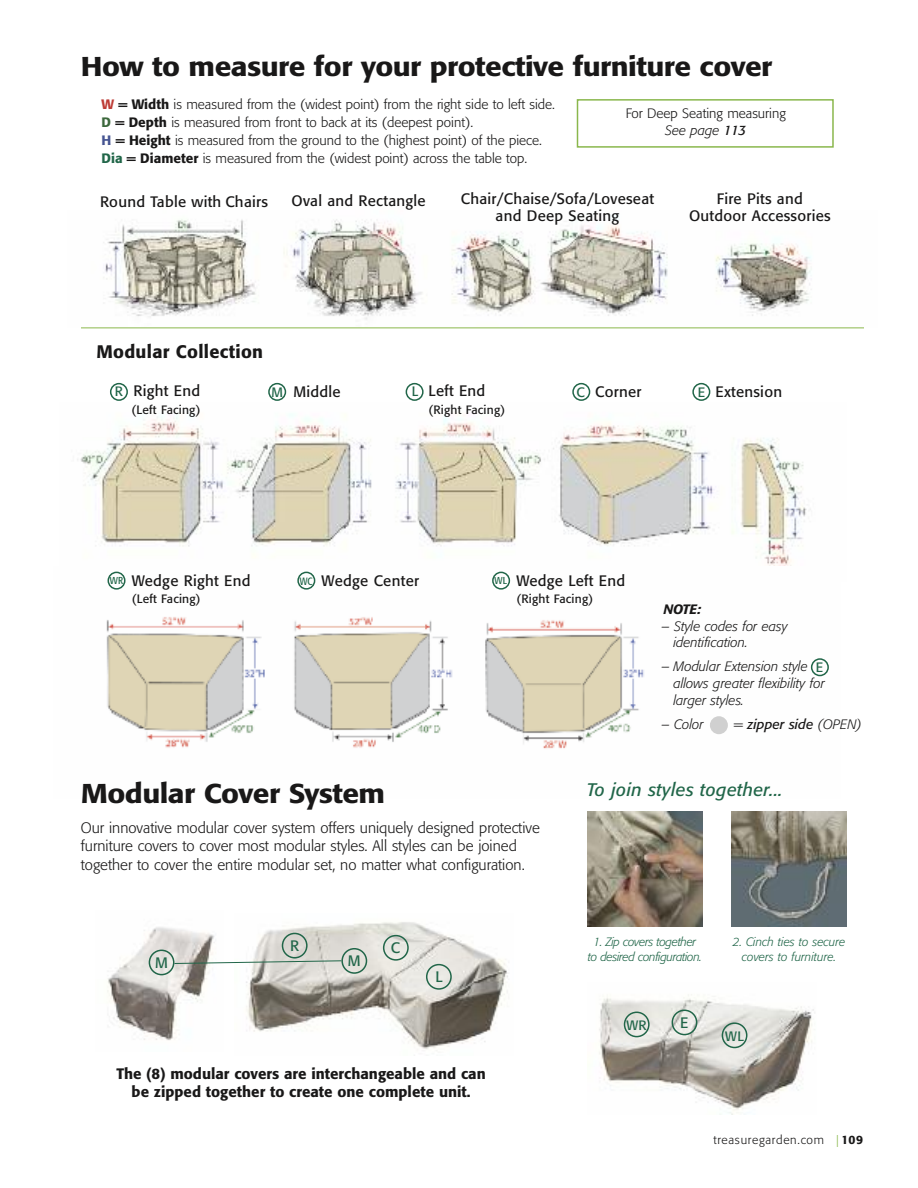
<style>
.page{position:relative;width:918px;height:1188px;background:#fff}
.page>*{position:absolute;margin:0;border:0;box-sizing:border-box;transform-origin:0 0}
.t1{font:500 27px "Formata";letter-spacing:-.015em;color:#191818;scale:1.1 1}
.t2{font:italic 18px "Formata";letter-spacing:.015em;color:#216649}
.t3{font:500 18px "Formata";letter-spacing:.015em;color:#191818}
.t4{font:15px/16.5px "Formata";letter-spacing:.015em;color:#191818;text-align:center}
.t5{font:300 15px/18.5px "Formata";color:#191818}
.t6{font:500 15px/18px "Formata";color:#191818;text-align:center}
.t7{font:15px "Formata";color:#216649}
.t8{font:300 13.5px/18px "Formata";color:#191818}
.t9{font:italic 300 13.5px/16.6px "Formata";color:#191818}
.t10{font:italic 13.5px "Formata";color:#191818}
.t11{font:italic 500 13.5px "Formata";color:#191818}
.t12{font:13.5px "Formata";color:#216649}
.t13{font:12px "Formata";letter-spacing:.015em;color:#191818}
.t14{font:italic 300 12px/15px "Formata";letter-spacing:-.03em;color:#216649;text-align:center}
.t15{font:italic 300 12px/15px "Formata";color:#216649;text-align:center}
.t16{font:300 12px "Formata";letter-spacing:.06em;color:#191818}
.t17{font:condensed 10.05px "Formata";color:#216649;scale:1.05 1}
.s1{font-weight:500;color:#bd3c36}
.s2{font-weight:500}
.s3{font-weight:500;color:#3c683c}
.s4{font-weight:500;color:#455491}
.s5{font-weight:500;color:#216649}
.s6{font-style:italic}
.s7{font-weight:400;font-style:italic}
.s8{font-size:13.5px;color:#216649}
.s9{font-stretch:condensed;font-size:10.5px;color:#216649}
.s10{font-weight:300}
.s11{color:#8ab74c}
</style>
<div class="page">
<img style="left:77px;top:414px;width:734px;height:152px">
<img style="left:106px;top:571px;width:716px;height:178px">
<svg style="left:108px;top:572px;width:18px;height:18px"></svg>
<img style="left:81px;top:219px;width:783px;height:109px">
<img style="left:107px;top:927px;width:100px;height:114px">
<img style="left:246px;top:922px;width:262px;height:129px">
<img style="left:599px;top:994px;width:216px;height:120px">
<svg style="left:110px;top:383px;width:18px;height:18px"></svg>
<svg style="left:268px;top:383px;width:18px;height:18px"></svg>
<svg style="left:692px;top:383px;width:18px;height:18px"></svg>
<svg style="left:406px;top:383px;width:18px;height:18px"></svg>
<svg style="left:572px;top:383px;width:18px;height:18px"></svg>
<svg style="left:492px;top:572px;width:18px;height:18px"></svg>
<svg style="left:297px;top:572px;width:18px;height:18px"></svg>
<img style="left:588px;top:812px;width:114px;height:114px">
<img style="left:732px;top:812px;width:115px;height:115px">
<hr style="left:81px;top:328px;width:783px;height:1px;background:#8ab74c">
<svg style="left:426px;top:964px;width:26px;height:26px"></svg>
<svg style="left:149px;top:933px;width:218px;height:42px"></svg>
<svg style="left:383px;top:935px;width:26px;height:26px"></svg>
<svg style="left:624px;top:1012px;width:26px;height:25px"></svg>
<svg style="left:722px;top:1022px;width:25px;height:26px"></svg>
<svg style="left:672px;top:1010px;width:25px;height:25px"></svg>
<svg style="left:811px;top:658px;width:18px;height:18px"></svg>
<div style="left:710px;top:716px;width:18px;height:18px;background:#d0d0d0;border-radius:50%"></div>
<div style="left:577px;top:99px;width:257px;height:49px;border:2px solid #8ab74c"></div>
<h1 class="t1" style="left:81px;top:54px;width:630px">How to measure for your protective furniture cover</h1>
<p class="t8" style="left:102px;top:96px;width:455px"><span class="s1">W</span> <span class="s2">= Width</span> is measured from the (widest point) from the right side to left side.<br><span class="s3">D</span> <span class="s2">= Depth</span> is measured from front to back at its (deepest point).<br><span class="s4">H</span> <span class="s2">= Height</span> is measured from the ground to the (highest point) of the piece.<br><span class="s5">Dia</span> <span class="s2">= Diameter</span> is measured from the (widest point) across the table top.</p>
<p class="t8" style="left:626px;top:106px;width:162px;line-height:16.5px;text-align:center">For Deep Seating measuring<br><span class="s6">See page</span> <span class="s7">113</span></p>
<p class="t4" style="left:100px;top:195px;width:169px">Round Table with Chairs</p>
<p class="t4" style="left:292px;top:194px;width:136px">Oval and Rectangle</p>
<p class="t4" style="left:461px;top:192px;width:195px">Chair/Chaise/Sofa/Loveseat and Deep Seating</p>
<p class="t4" style="left:689px;top:192px;width:143px">Fire Pits and<br>Outdoor Accessories</p>
<h2 class="t3" style="left:96px;top:344px;width:168px">Modular Collection</h2>
<p class="t4" style="left:115px;top:384px;width:87px"><span class="s8">R</span> Right End</p>
<p class="t13" style="left:132px;top:405px;width:70px">(Left Facing)</p>
<p class="t4" style="left:272px;top:384px;width:71px"><span class="s8">M</span> Middle</p>
<p class="t4" style="left:412px;top:384px;width:75px"><span class="s8">L</span> Left End</p>
<p class="t4" style="left:698px;top:384px;width:86px"><span class="s8">E</span> Extension</p>
<p class="t13" style="left:428px;top:404px;width:78px">(Right Facing)</p>
<p class="t4" style="left:576px;top:384px;width:67px"><span class="s8">C</span> Corner</p>
<p class="t17" style="left:110px;top:576px;width:14px">WR</p>
<p class="t4" style="left:516px;top:574px;width:110px">Wedge Left End</p>
<p class="t13" style="left:516px;top:594px;width:78px">(Right Facing)</p>
<p class="t4" style="left:132px;top:574px;width:120px">Wedge Right End</p>
<p class="t13" style="left:132px;top:594px;width:70px">(Left Facing)</p>
<p class="t4" style="left:300px;top:574px;width:121px"><span class="s9">WC</span> Wedge Center</p>
<p class="t17" style="left:494px;top:576px;width:14px">WL</p>
<p class="t11" style="left:663px;top:603px;width:39px">NOTE:</p>
<p class="t9" style="left:673px;top:619px;width:116px;text-indent:-12px">– Style codes for easy identification.</p>
<p class="t9" style="left:673px;top:659px;width:153px;text-indent:-12px">– Modular Extension style allows greater flexibility for larger styles.</p>
<p class="t9" style="left:662px;top:717px;width:44px">– Color</p>
<p class="t10" style="left:734px;top:718px;width:129px"><span class="s10">=</span> zipper side <span class="s10">(OPEN)</span></p>
<p class="t12" style="left:816px;top:662px;width:9px">E</p>
<h1 class="t1" style="left:81px;top:782px;width:278px">Modular Cover System</h1>
<p class="t5" style="left:81px;top:820px;width:461px">Our innovative modular cover system offers uniquely designed protective furniture covers to cover most modular styles. All styles can be joined together to cover the entire modular set, no matter what configuration.</p>
<p class="t7" style="left:290px;top:940px;width:11px">R</p>
<p class="t7" style="left:155px;top:956px;width:14px">M</p>
<p class="t7" style="left:348px;top:955px;width:14px">M</p>
<p class="t7" style="left:391px;top:942px;width:11px">C</p>
<p class="t7" style="left:435px;top:971px;width:9px">L</p>
<p class="t6" style="left:116px;top:1066px;width:371px">The (8) modular covers are interchangeable and can be zipped together to create one complete unit.</p>
<h2 class="t2" style="left:587px;top:782px;width:197px">To join styles together...</h2>
<p class="t14" style="left:588px;top:935px;width:116px">1. Zip covers together to desired configuration.</p>
<p class="t15" style="left:733px;top:935px;width:114px">2. Cinch ties to secure covers to furniture.</p>
<p class="t12" style="left:627px;top:1020px;width:22px">WR</p>
<p class="t7" style="left:680px;top:1017px;width:10px">E</p>
<p class="t12" style="left:725px;top:1030px;width:20px">WL</p>
<p class="t16" style="left:713px;top:1134px;width:151px">treasuregarden.com <span class="s11">|</span> <span class="s2">109</span></p>
</div>
